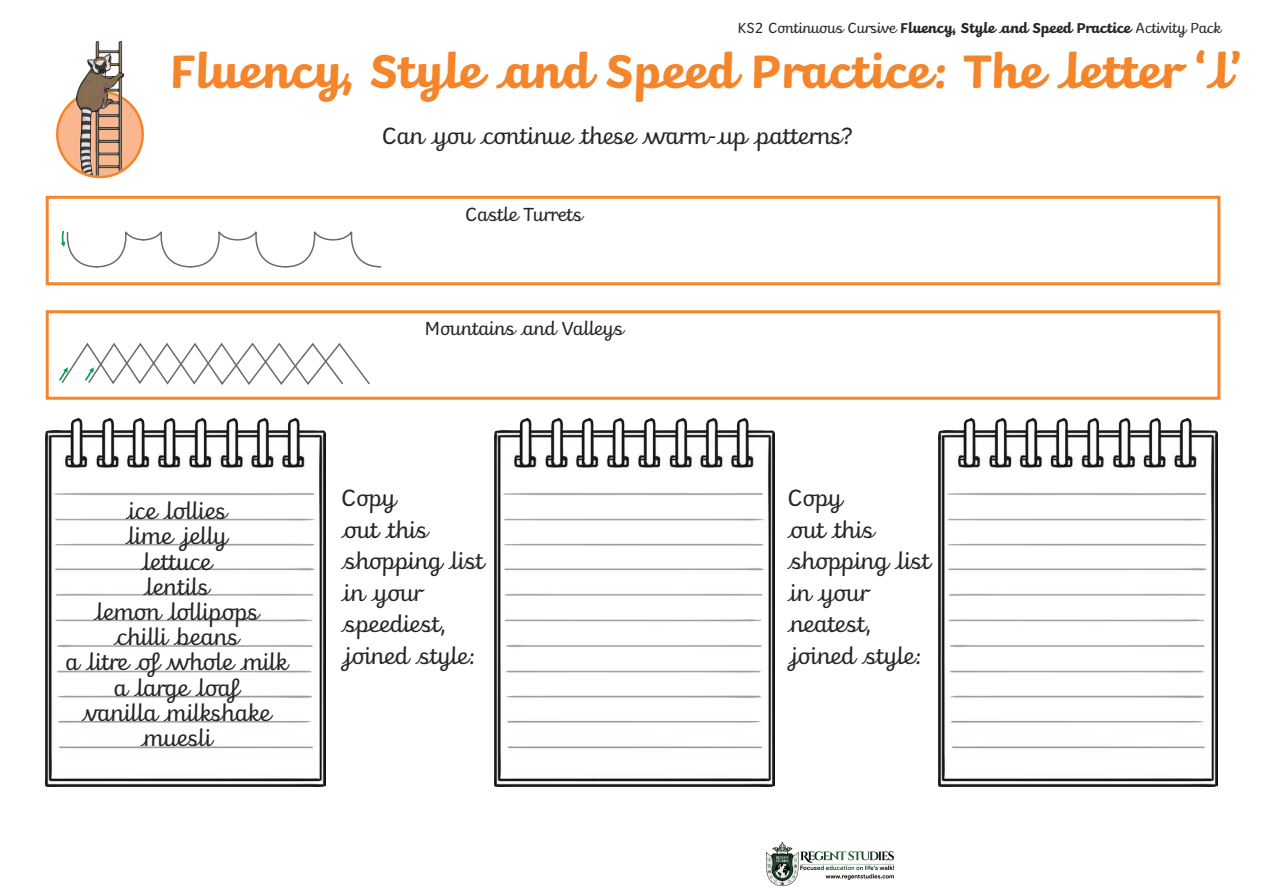
<style>
.page{position:relative;width:1263px;height:893px;background:#fff}
.page>*{position:absolute;margin:0;border:0;box-sizing:border-box;transform-origin:0 0}
.Heading_1{font:700 49.5px "Twinkl Cursive Looped";color:#f5852a}
.KS1_Body_Copy{font:24px/31.5px "Twinkl Cursive Looped";color:#282526}
.KS1_Body_Copy-2{font:19.5px "Twinkl Cursive Looped";color:#282526}
.t1{font:15px "Twinkl Cursive Looped";color:#282526}
.s1{font-weight:700}
</style>
<div class="page">
<div style="left:57px;top:92px;width:86px;height:85px;background:#fab78f;border-radius:50%"></div>
<img style="left:77px;top:152px;width:46px;height:24px">
<div style="left:56px;top:90px;width:88px;height:88px;border:2px solid #f5852a;border-radius:50%"></div>
<img style="left:77px;top:42px;width:46px;height:110px">
<img style="left:46px;top:418px;width:279px;height:368px">
<img style="left:494px;top:418px;width:280px;height:368px">
<img style="left:938px;top:418px;width:280px;height:368px">
<div style="left:46px;top:196px;width:1174px;height:89px;border:3px solid #f5852a"></div>
<div style="left:46px;top:310px;width:1174px;height:90px;border:3px solid #f5852a"></div>
<svg style="left:61px;top:230px;width:321px;height:38px"></svg>
<svg style="left:59px;top:342px;width:311px;height:43px"></svg>
<img style="left:767px;top:842px;width:126px;height:44px">
<p class="t1" style="left:738px;top:19px;width:484px">KS2 Continuous Cursive <span class="s1">Fluency, Style and Speed Practice</span> Activity Pack</p>
<p class="Heading_1" style="left:170px;top:42px;width:1074px">Fluency, Style and Speed Practice: The letter ‘l’</p>
<p class="KS1_Body_Copy" style="left:382px;top:120px;width:472px">Can you continue these warm-up patterns?</p>
<p class="KS1_Body_Copy-2" style="left:465px;top:203px;width:118px">Castle Turrets</p>
<p class="KS1_Body_Copy-2" style="left:424px;top:317px;width:200px">Mountains and Valleys</p>
<p class="KS1_Body_Copy" style="left:126px;top:496px;width:101px">ice lollies</p>
<p class="KS1_Body_Copy" style="left:125px;top:521px;width:102px">lime jelly</p>
<p class="KS1_Body_Copy" style="left:141px;top:546px;width:71px">lettuce</p>
<p class="KS1_Body_Copy" style="left:144px;top:572px;width:66px">lentils</p>
<p class="KS1_Body_Copy" style="left:94px;top:597px;width:165px">lemon lollipops</p>
<p class="KS1_Body_Copy" style="left:114px;top:622px;width:125px">chilli beans</p>
<p class="KS1_Body_Copy" style="left:65px;top:647px;width:223px">a litre of whole milk</p>
<p class="KS1_Body_Copy" style="left:113px;top:672px;width:127px">a large loaf</p>
<p class="KS1_Body_Copy" style="left:82px;top:698px;width:190px">vanilla milkshake</p>
<p class="KS1_Body_Copy" style="left:141px;top:723px;width:72px">muesli</p>
<p class="KS1_Body_Copy" style="left:341px;top:483px;width:143px">Copy<br>out this shopping list in your speediest, joined style:</p>
<p class="KS1_Body_Copy" style="left:787px;top:483px;width:143px">Copy<br>out this shopping list in your neatest, joined style:</p>
</div>
